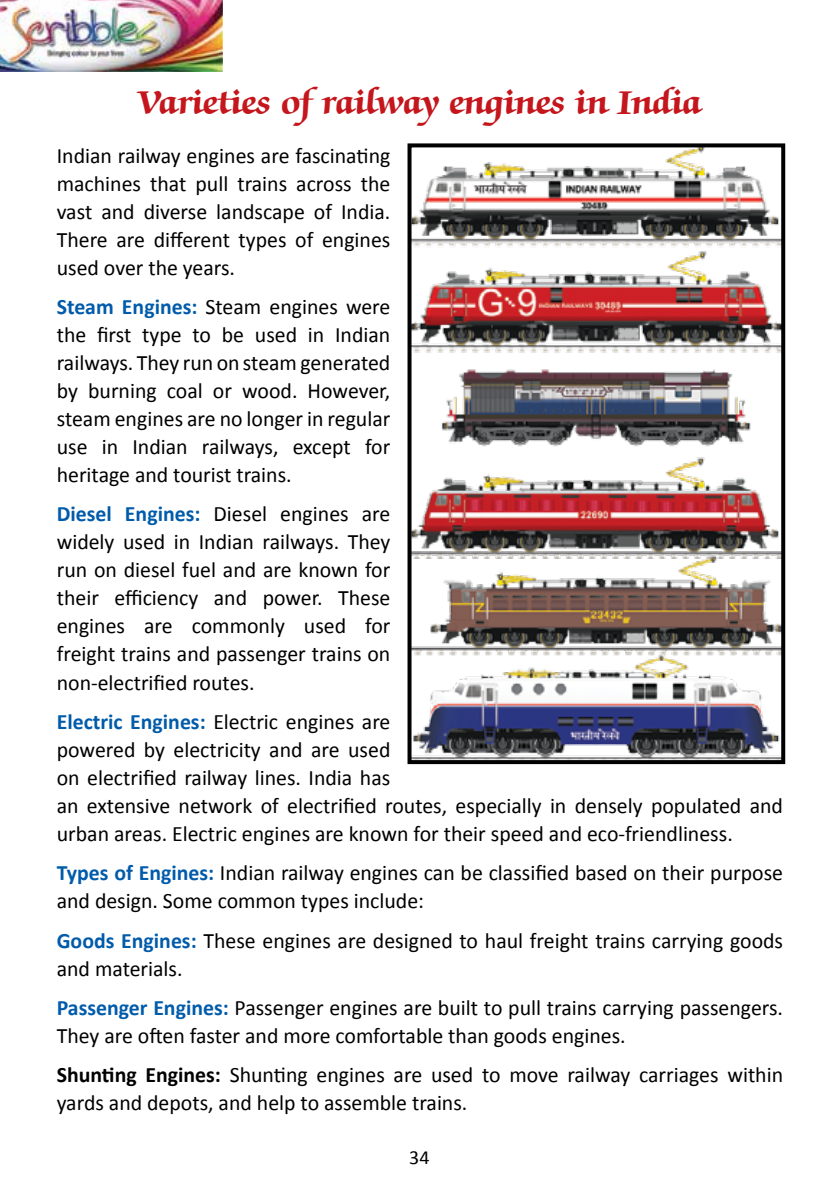
<style>
.page{position:relative;width:840px;height:1191px;background:#fff}
.page>*{position:absolute;margin:0;border:0;box-sizing:border-box;transform-origin:0 0}
.t1{font:700 38px "Zapf Chancery IT Cby BT";color:#c4161c}
.t2{font:22px/28px "Calibri";color:#000}
.t3{font:20px "Calibri";color:#000}
.s1{font-weight:700;color:#005baa}
.s2{font-weight:700}
</style>
<div class="page">
<img style="left:0;top:0;width:223px;height:71px">
<img style="left:412px;top:148px;width:367px;height:611px">
<div style="left:407px;top:143px;width:377px;height:621px;border:4px solid #000"></div>
<h1 class="t1" style="left:138px;top:82px;width:564px">Varieties of railway engines in India</h1>
<p class="t2" style="left:57px;top:140px;width:335px;text-align:justify">Indian railway engines are fascinating machines that pull trains across the vast and diverse landscape of India.<br>There are different types of engines used over the years.</p>
<p class="t2" style="left:57px;top:292px;width:335px;text-align:justify"><span class="s1">Steam Engines:</span> Steam engines were the first type to be used in Indian railways. They run on steam generated by burning coal or wood. However, steam engines are no longer in regular use in Indian railways, except for heritage and tourist trains.</p>
<p class="t2" style="left:57px;top:499px;width:335px;text-align:justify"><span class="s1">Diesel Engines:</span> Diesel engines are widely used in Indian railways. They run on diesel fuel and are known for their efficiency and power. These engines are commonly used for freight trains and passenger trains on non-electrified routes.</p>
<p class="t2" style="left:57px;top:706px;width:727px"><span class="s1">Electric Engines:</span> Electric engines are<br>powered by electricity and are used<br>on electrified railway lines. India has<br>an extensive network of electrified routes, especially in densely populated and urban areas. Electric engines are known for their speed and eco-friendliness.</p>
<p class="t2" style="left:57px;top:858px;width:727px"><span class="s1">Types of Engines:</span> Indian railway engines can be classified based on their purpose and design. Some common types include:</p>
<p class="t2" style="left:57px;top:925px;width:727px"><span class="s1">Goods Engines:</span> These engines are designed to haul freight trains carrying goods and materials.</p>
<p class="t2" style="left:57px;top:992px;width:727px"><span class="s1">Passenger Engines:</span> Passenger engines are built to pull trains carrying passengers.<br>They are often faster and more comfortable than goods engines.</p>
<p class="t2" style="left:57px;top:1060px;width:727px"><span class="s2">Shunting Engines:</span> Shunting engines are used to move railway carriages within yards and depots, and help to assemble trains.</p>
<p class="t3" style="left:409px;top:1144px;width:22px">34</p>
</div>
